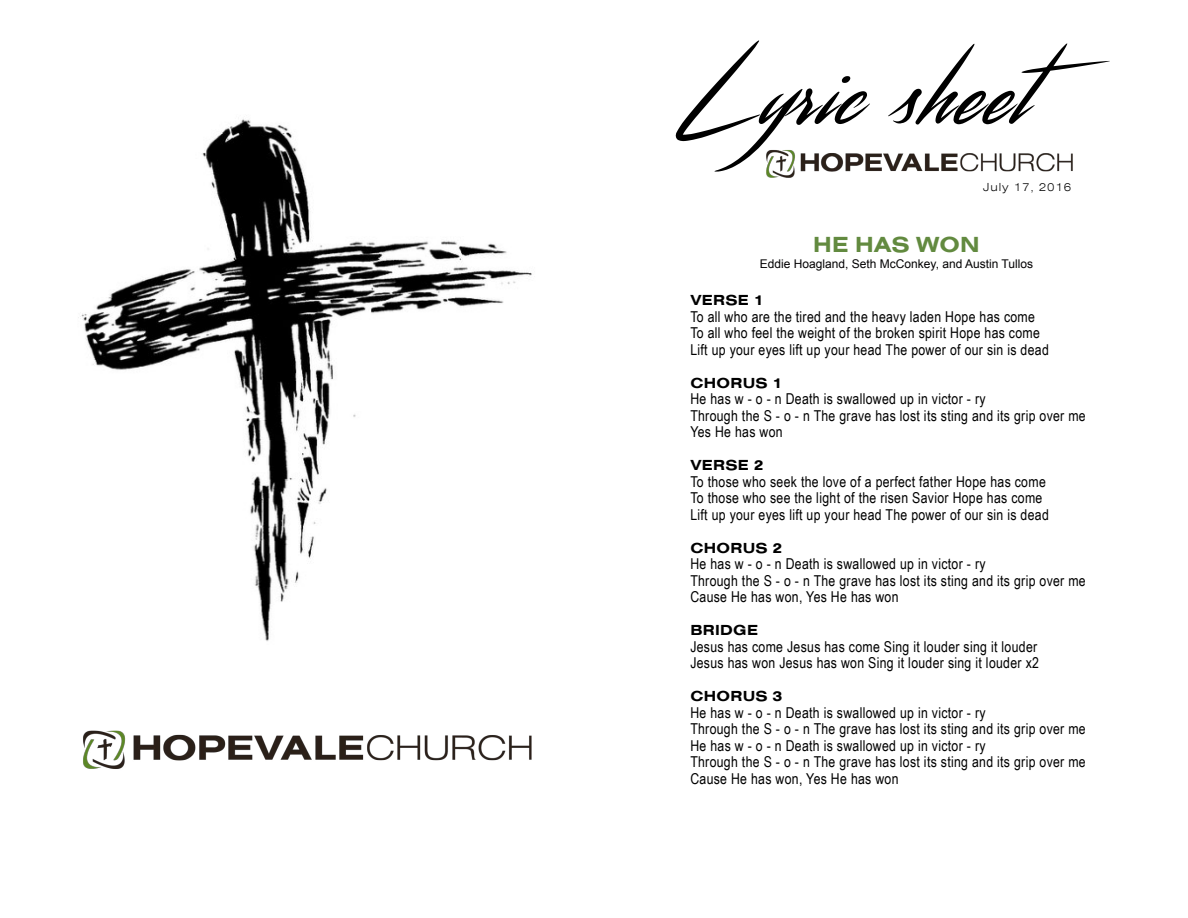
<style>
.page{position:relative;width:1188px;height:918px;background:#fff}
.page>*{position:absolute;margin:0;border:0;box-sizing:border-box;transform-origin:0 0}
.t1{font:90px "Streamster";letter-spacing:.04em;color:#000}
.t2{font:500 22.5px "Addington Extended";color:#628a3f}
.t3{font:15px/16.5px "Arial Narrow";letter-spacing:.02em;color:#000}
.t4{font:500 15px "Addington Extended";letter-spacing:.02em;color:#000}
.t5{font:12px "Arial";color:#030203}
.t6{font:12px "Addington Light Extended";letter-spacing:.08em;color:#000}
</style>
<div class="page">
<img style="left:766px;top:150px;width:307px;height:28px">
<img style="left:83px;top:730px;width:449px;height:39px">
<img style="left:78px;top:119px;width:454px;height:522px">
<h1 class="t1" style="left:674px;top:40px;width:440px">Lyric sheet</h1>
<p class="t6" style="left:983px;top:182px;width:90px">July 17, 2016</p>
<h2 class="t2" style="left:813px;top:235px;width:168px">HE HAS WON</h2>
<p class="t5" style="left:760px;top:255px;width:275px">Eddie Hoagland, Seth McConkey, and Austin Tullos</p>
<p class="t4" style="left:690px;top:294px;width:75px">VERSE 1</p>
<p class="t3" style="left:690px;top:308px;width:360px">To all who are the tired and the heavy laden Hope has come<br>To all who feel the weight of the broken spirit Hope has come<br>Lift up your eyes lift up your head The power of our sin is dead</p>
<p class="t4" style="left:690px;top:376px;width:94px">CHORUS 1</p>
<p class="t3" style="left:690px;top:390px;width:397px">He has w - o - n Death is swallowed up in victor - ry<br>Through the S - o - n The grave has lost its sting and its grip over me<br>Yes He has won</p>
<p class="t4" style="left:690px;top:459px;width:75px">VERSE 2</p>
<p class="t3" style="left:690px;top:473px;width:360px">To those who seek the love of a perfect father Hope has come<br>To those who see the light of the risen Savior Hope has come<br>Lift up your eyes lift up your head The power of our sin is dead</p>
<p class="t4" style="left:690px;top:541px;width:94px">CHORUS 2</p>
<p class="t3" style="left:690px;top:555px;width:397px">He has w - o - n Death is swallowed up in victor - ry<br>Through the S - o - n The grave has lost its sting and its grip over me<br>Cause He has won, Yes He has won</p>
<p class="t4" style="left:690px;top:624px;width:69px">BRIDGE</p>
<p class="t3" style="left:690px;top:638px;width:350px">Jesus has come Jesus has come Sing it louder sing it louder<br>Jesus has won Jesus has won Sing it louder sing it louder x2</p>
<p class="t4" style="left:690px;top:690px;width:94px">CHORUS 3</p>
<p class="t3" style="left:690px;top:704px;width:397px">He has w - o - n Death is swallowed up in victor - ry<br>Through the S - o - n The grave has lost its sting and its grip over me He has w - o - n Death is swallowed up in victor - ry<br>Through the S - o - n The grave has lost its sting and its grip over me Cause He has won, Yes He has won</p>
</div>
